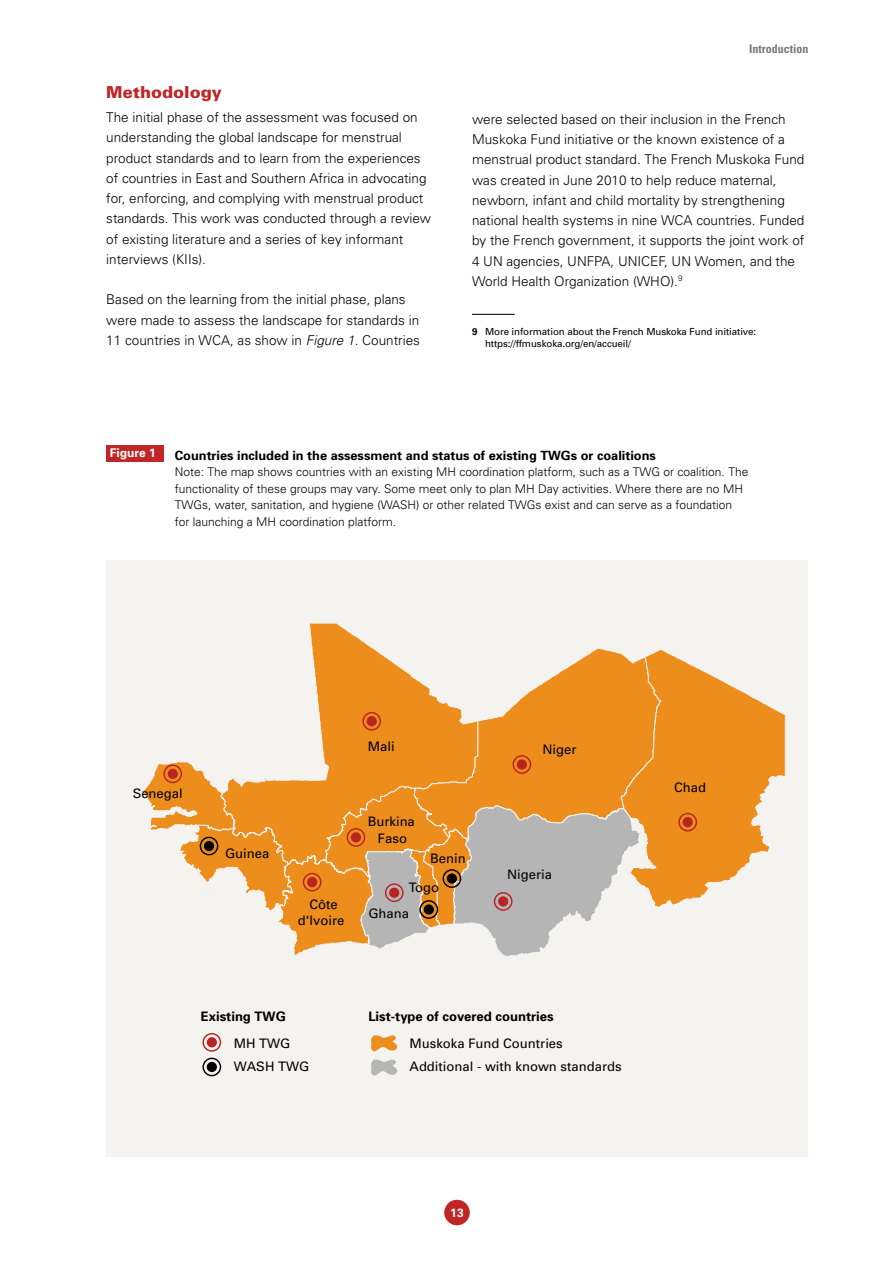
<style>
.page{position:relative;width:893px;height:1263px;background:#fff}
.page>*{position:absolute;margin:0;border:0;box-sizing:border-box;transform-origin:0 0}
.t1{font:900 16.5px "Univers";color:#c12626}
.t2{font:300 13.5px/20.2px "Univers";color:#000}
.t3{font:13.05px/16.6px "Univers";color:#010101;text-align:center}
.t4{font:700 13.05px "Univers";color:#010101}
.t5{font:700 12.75px "Univers";color:#000}
.t6{font:300 12px/16.5px "Univers";color:#000}
.t7{font:700 condensed 12px "Univers";color:#78777a}
.t8{font:700 12px "Univers";color:#fff}
.t9{font:9.75px/12px "Univers";letter-spacing:-.01em;color:#000}
.s1{font-style:italic}
.s2{font-weight:700}
</style>
<div class="page">
<div style="left:444px;top:1200px;width:26px;height:25px;background:#c12626;border-radius:50%"></div>
<div style="left:106px;top:560px;width:702px;height:597px;background:#f5f3f0"></div>
<hr style="left:472px;top:314px;width:42px;height:1px;background:#000">
<svg style="left:142px;top:623px;width:644px;height:333px"></svg>
<div style="left:424px;top:904px;width:10px;height:11px;background:#010101;border-radius:50%"></div>
<div style="left:419px;top:900px;width:19px;height:19px;border:1px solid #010101;border-radius:50%"></div>
<div style="left:204px;top:841px;width:10px;height:10px;background:#010101;border-radius:50%"></div>
<div style="left:200px;top:837px;width:18px;height:18px;border:1px solid #010101;border-radius:50%"></div>
<svg style="left:498px;top:896px;width:10px;height:10px"></svg>
<div style="left:494px;top:892px;width:18px;height:19px;border:1px solid #c12626;border-radius:50%"></div>
<div style="left:207px;top:1037px;width:10px;height:10px;background:#b92423;border-radius:50%"></div>
<div style="left:202px;top:1033px;width:19px;height:19px;border:1px solid #c12626;border-radius:50%"></div>
<div style="left:389px;top:888px;width:10px;height:10px;background:#b92423;border-radius:50%"></div>
<div style="left:385px;top:883px;width:19px;height:19px;border:1px solid #c12626;border-radius:50%"></div>
<svg style="left:307px;top:877px;width:10px;height:10px"></svg>
<div style="left:303px;top:873px;width:19px;height:18px;border:1px solid #c12626;border-radius:50%"></div>
<div style="left:367px;top:716px;width:10px;height:10px;background:#b92423;border-radius:50%"></div>
<div style="left:362px;top:712px;width:19px;height:19px;border:1px solid #c12626;border-radius:50%"></div>
<div style="left:351px;top:832px;width:10px;height:10px;background:#b92423;border-radius:50%"></div>
<div style="left:347px;top:828px;width:18px;height:19px;border:1px solid #c12626;border-radius:50%"></div>
<div style="left:517px;top:759px;width:10px;height:11px;background:#b92423;border-radius:50%"></div>
<div style="left:513px;top:755px;width:18px;height:19px;border:1px solid #c12626;border-radius:50%"></div>
<div style="left:683px;top:817px;width:10px;height:10px;background:#b92423;border-radius:50%"></div>
<div style="left:678px;top:813px;width:19px;height:18px;border:1px solid #c12626;border-radius:50%"></div>
<div style="left:168px;top:769px;width:10px;height:10px;background:#b92423;border-radius:50%"></div>
<div style="left:163px;top:764px;width:19px;height:19px;border:1px solid #c12626;border-radius:50%"></div>
<div style="left:447px;top:873px;width:10px;height:11px;background:#010101;border-radius:50%"></div>
<div style="left:443px;top:869px;width:18px;height:19px;border:1px solid #010101;border-radius:50%"></div>
<div style="left:207px;top:1062px;width:10px;height:10px;background:#010101;border-radius:50%"></div>
<div style="left:202px;top:1057px;width:19px;height:19px;border:1px solid #010101;border-radius:50%"></div>
<svg style="left:371px;top:1059px;width:27px;height:17px"></svg>
<svg style="left:371px;top:1035px;width:27px;height:17px"></svg>
<div style="left:106px;top:446px;width:58px;height:16px;background:#c12626"></div>
<p class="t1" style="left:106px;top:82px;width:117px">Methodology</p>
<p class="t2" style="left:106px;top:107px;width:326px">The initial phase of the assessment was focused on understanding the global landscape for menstrual product standards and to learn from the experiences of countries in East and Southern Africa in advocating for, enforcing, and complying with menstrual product standards. This work was conducted through a review of existing literature and a series of key informant interviews (KIIs).</p>
<p class="t2" style="left:106px;top:290px;width:315px">Based on the learning from the initial phase, plans were made to assess the landscape for standards in<br>11 countries in WCA, as show in <span class="s1">Figure 1</span>. Countries</p>
<p class="t7" style="left:749px;top:41px;width:61px">Introduction</p>
<p class="t2" style="left:472px;top:109px;width:334px">were selected based on their inclusion in the French Muskoka Fund initiative or the known existence of a menstrual product standard. The French Muskoka Fund was created in June 2010 to help reduce maternal, newborn, infant and child mortality by strengthening national health systems in nine WCA countries. Funded by the French government, it supports the joint work of 4 UN agencies, UNFPA, UNICEF, UN Women, and the World Health Organization (WHO).<sup>9</sup></p>
<p class="t9" style="left:485px;top:326px;width:273px;text-indent:-13px"><span class="s2">9</span> More information about the French Muskoka Fund initiative: https://ffmuskoka.org/en/accueil/</p>
<p class="t8" style="left:110px;top:446px;width:48px">Figure 1</p>
<p class="t5" style="left:175px;top:447px;width:483px">Countries included in the assessment and status of existing TWGs or coalitions</p>
<p class="t6" style="left:175px;top:463px;width:575px">Note: The map shows countries with an existing MH coordination platform, such as a TWG or coalition. The functionality of these groups may vary. Some meet only to plan MH Day activities. Where there are no MH TWGs, water, sanitation, and hygiene (WASH) or other related TWGs exist and can serve as a foundation for launching a MH coordination platform.</p>
<p class="t3" style="left:368px;top:738px;width:28px">Mali</p>
<p class="t3" style="left:542px;top:741px;width:36px">Niger</p>
<p class="t3" style="left:133px;top:785px;width:52px">Senegal</p>
<p class="t3" style="left:368px;top:813px;width:49px">Burkina<br>Faso</p>
<p class="t3" style="left:225px;top:845px;width:46px">Guinea</p>
<p class="t3" style="left:430px;top:850px;width:37px">Benin</p>
<p class="t3" style="left:298px;top:896px;width:48px">Côte d'Ivoire</p>
<p class="t3" style="left:409px;top:879px;width:32px">Togo</p>
<p class="t3" style="left:368px;top:905px;width:42px">Ghana</p>
<p class="t3" style="left:507px;top:867px;width:47px">Nigeria</p>
<p class="t4" style="left:201px;top:1009px;width:86px">Existing TWG</p>
<p class="t3" style="left:234px;top:1031px;width:77px;line-height:23.2px;text-align:left">MH TWG<br>WASH TWG</p>
<p class="t4" style="left:368px;top:1009px;width:187px">List-type of covered countries</p>
<p class="t3" style="left:410px;top:1031px;width:214px;line-height:23.2px;text-align:left">Muskoka Fund Countries<br>Additional - with known standards</p>
<p class="t3" style="left:674px;top:779px;width:33px">Chad</p>
<p class="t8" style="left:450px;top:1205px;width:15px">13</p>
</div>
